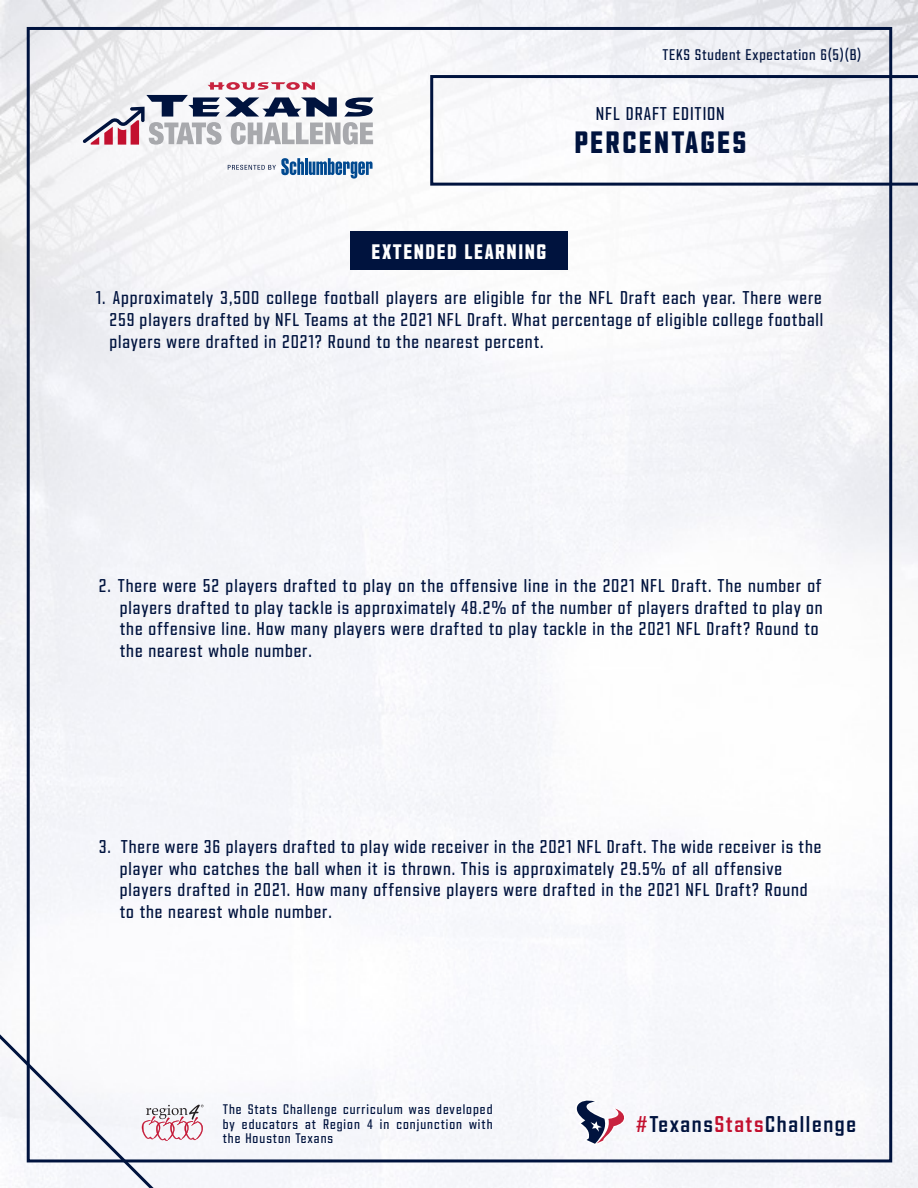
<style>
.page{position:relative;width:918px;height:1188px;background:#fff}
.page>*{position:absolute;margin:0;border:0;box-sizing:border-box;transform-origin:0 0}
.t1{font:700 30px "Tex Sans";letter-spacing:.075em;color:#00133e}
.t2{font:600 22.2px "Tex Sans";letter-spacing:.075em;color:#00133e}
.t3{font:700 20.4px "Tex Sans";letter-spacing:.075em;color:#fff}
.t4{font:500 18px/21.6px "Tex Sans";letter-spacing:.05em;color:#00133e}
.t5{font:500 15px "Tex Sans";letter-spacing:.05em;color:#00133e}
.t6{font:500 13.5px/15px "Tex Sans";letter-spacing:.075em;color:#00133e}
.s1{color:#c3102f}
</style>
<div class="page">
<img style="left:0;top:1px;width:918px;height:1187px">
<svg style="left:0;top:979px;width:206px;height:209px"></svg>
<svg style="left:83px;top:82px;width:291px;height:63px"></svg>
<svg style="left:228px;top:158px;width:145px;height:21px"></svg>
<svg style="left:430px;top:75px;width:488px;height:111px"></svg>
<svg style="left:575px;top:1099px;width:50px;height:46px"></svg>
<div style="left:350px;top:231px;width:218px;height:38px;background:#00133e"></div>
<p class="t5" style="left:663px;top:46px;width:200px">TEKS Student Expectation 6(5)(B)</p>
<p class="t4" style="left:596px;top:102px;width:131px">NFL DRAFT EDITION</p>
<p class="t1" style="left:574px;top:126px;width:173px">PERCENTAGES</p>
<p class="t3" style="left:372px;top:240px;width:176px">EXTENDED LEARNING</p>
<p class="t4" style="left:109px;top:287px;width:715px;text-align:justify;text-indent:-13px">1. Approximately 3,500 college football players are eligible for the NFL Draft each year. There were 259 players drafted by NFL Teams at the 2021 NFL Draft. What percentage of eligible college football players were drafted in 2021? Round to the nearest percent.</p>
<p class="t4" style="left:120px;top:575px;width:704px;text-indent:-21px">2. There were 52 players drafted to play on the offensive line in the 2021 NFL Draft. The number of players drafted to play tackle is approximately 48.2% of the number of players drafted to play on the offensive line. How many players were drafted to play tackle in the 2021 NFL Draft? Round to the nearest whole number.</p>
<p class="t4" style="left:120px;top:836px;width:703px;text-indent:-21px">3. There were 36 players drafted to play wide receiver in the 2021 NFL Draft. The wide receiver is the player who catches the ball when it is thrown. This is approximately 29.5% of all offensive players drafted in 2021. How many offensive players were drafted in the 2021 NFL Draft? Round to the nearest whole number.</p>
<p class="t6" style="left:223px;top:1102px;width:271px">The Stats Challenge curriculum was developed by educators at Region 4 in conjunction with</p>
<p class="t6" style="left:223px;top:1130px;width:112px">the Houston Texans</p>
<p class="t2" style="left:636px;top:1111px;width:222px"><span class="s1">#</span>Texans<span class="s1">Stats</span>Challenge</p>
</div>
